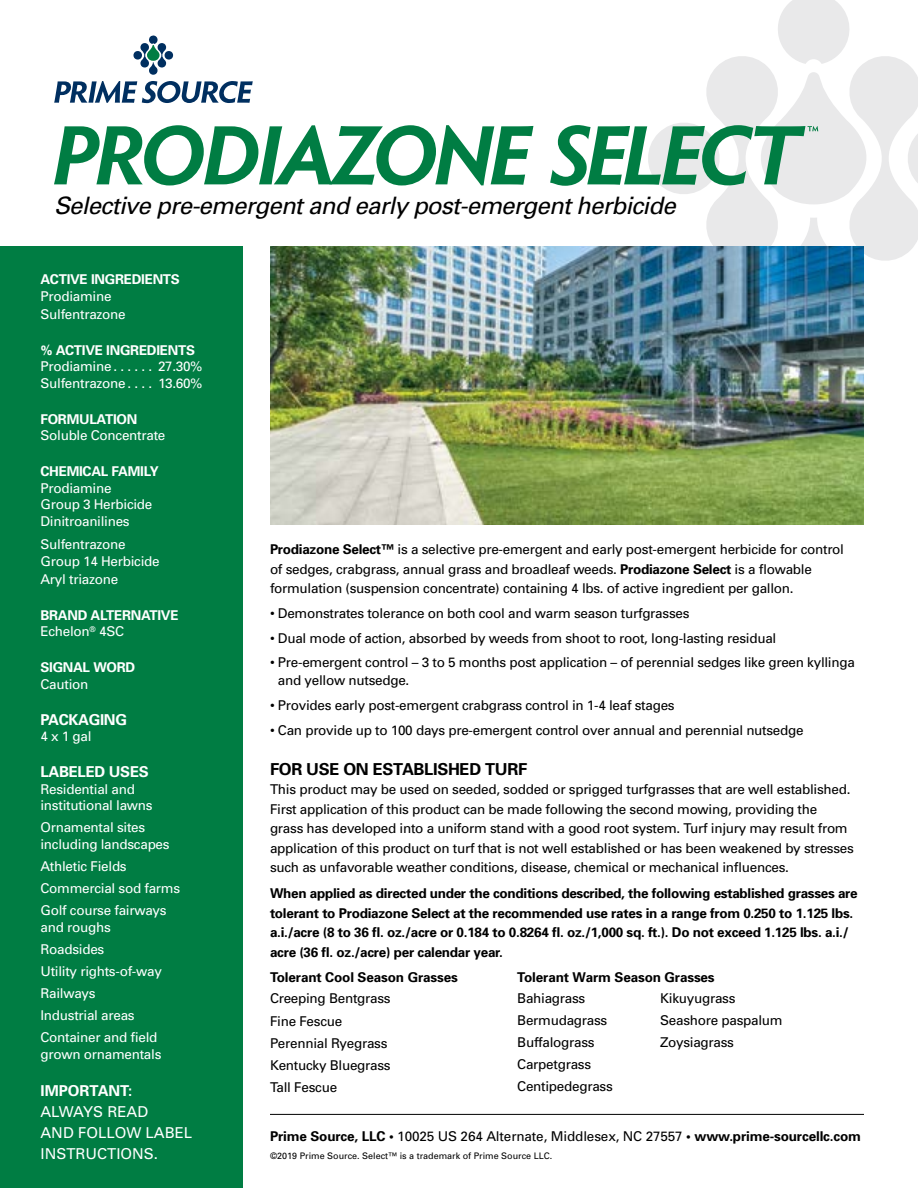
<style>
.page{position:relative;width:918px;height:1188px;background:#fff}
.page>*{position:absolute;margin:0;border:0;box-sizing:border-box;transform-origin:0 0}
.t1{font:italic 24px "Univers";letter-spacing:-.03em;color:#000}
.t2{font:700 16.5px "Univers";letter-spacing:-.02em;color:#000}
.t3{font:15px/21px "Univers";color:#fff}
.t4{font:700 15px "Univers";letter-spacing:-.02em;color:#fff}
.t5{font:700 15px "Univers";color:#fff}
.t6{font:13.5px/22px "Univers";letter-spacing:-.02em;color:#000}
.t7{font:700 13.5px/19.5px "Univers";letter-spacing:-.02em;color:#000}
.t8{font:13.5px/22px "Univers";letter-spacing:-.02em;color:#fff}
.t9{font:700 13.5px/16.5px "Univers";letter-spacing:-.02em;color:#fff}
.t10{font:9px "Univers";color:#000}
.s1{font-weight:400}
.s2{font-weight:700}
</style>
<div class="page">
<div style="left:0;top:246px;width:243px;height:942px;background:#007d43"></div>
<img style="left:270px;top:247px;width:594px;height:278px">
<hr style="left:270px;top:1114px;width:594px;height:1px;background:#000">
<svg style="left:133px;top:36px;width:41px;height:39px"></svg>
<svg style="left:54px;top:81px;width:199px;height:22px"></svg>
<svg style="left:550px;top:0;width:368px;height:321px"></svg>
<svg style="left:54px;top:125px;width:479px;height:60px"></svg>
<h1 class="t1" style="left:54px;top:190px;width:623px">Selective pre-emergent and early post-emergent herbicide</h1>
<p class="t9" style="left:40px;top:271px;width:141px">ACTIVE INGREDIENTS</p>
<p class="t8" style="left:40px;top:287px;width:87px;line-height:18px">Prodiamine<br>Sulfentrazone</p>
<p class="t9" style="left:40px;top:341px;width:156px">% ACTIVE INGREDIENTS</p>
<p class="t8" style="left:40px;top:355px;width:78px">Prodiamine ......</p>
<p class="t8" style="left:158px;top:355px;width:46px">27.30%</p>
<p class="t8" style="left:40px;top:372px;width:91px">Sulfentrazone ....</p>
<p class="t8" style="left:158px;top:372px;width:46px">13.60%</p>
<p class="t9" style="left:40px;top:410px;width:98px">FORMULATION</p>
<p class="t8" style="left:40px;top:424px;width:126px">Soluble Concentrate</p>
<p class="t9" style="left:40px;top:463px;width:120px">CHEMICAL FAMILY</p>
<p class="t8" style="left:40px;top:480px;width:113px;line-height:16.5px">Prodiamine<br>Group 3 Herbicide<br>Dinitroanilines</p>
<p class="t8" style="left:40px;top:536px;width:121px;line-height:16.5px">Sulfentrazone<br>Group 14 Herbicide</p>
<p class="t8" style="left:40px;top:568px;width:79px">Aryl triazone</p>
<p class="t9" style="left:40px;top:606px;width:140px">BRAND ALTERNATIVE<br><span class="s1">Echelon</span><sup>®</sup> <span class="s1">4SC</span></p>
<p class="t9" style="left:40px;top:659px;width:96px">SIGNAL WORD</p>
<p class="t8" style="left:40px;top:673px;width:49px">Caution</p>
<p class="t4" style="left:40px;top:710px;width:88px">PACKAGING</p>
<p class="t8" style="left:40px;top:725px;width:53px">4 x 1 gal</p>
<p class="t4" style="left:40px;top:762px;width:110px">LABELED USES</p>
<p class="t8" style="left:40px;top:780px;width:114px;line-height:16.5px">Residential and institutional lawns</p>
<p class="t8" style="left:40px;top:819px;width:131px;line-height:16.5px">Ornamental sites including landscapes</p>
<p class="t8" style="left:40px;top:855px;width:141px">Athletic Fields<br>Commercial sod farms<br>Golf course fairways</p>
<p class="t8" style="left:40px;top:916px;width:123px">and roughs<br>Roadsides<br>Utility rights-of-way<br>Railways<br>Industrial areas<br>Container and field</p>
<p class="t8" style="left:40px;top:1043px;width:122px">grown ornamentals</p>
<p class="t5" style="left:40px;top:1081px;width:93px">IMPORTANT:</p>
<p class="t3" style="left:40px;top:1101px;width:153px">ALWAYS READ<br>AND FOLLOW LABEL<br>INSTRUCTIONS.</p>
<p class="t6" style="left:270px;top:539px;width:576px;line-height:19.5px"><span class="s2">Prodiazone Select™</span> is a selective pre-emergent and early post-emergent herbicide for control of sedges, crabgrass, annual grass and broadleaf weeds. <span class="s2">Prodiazone Select</span> is a flowable formulation (suspension concentrate) containing 4 lbs. of active ingredient per gallon.</p>
<p class="t6" style="left:270px;top:602px;width:421px">• Demonstrates tolerance on both cool and warm season turfgrasses</p>
<p class="t6" style="left:270px;top:627px;width:508px">• Dual mode of action, absorbed by weeds from shoot to root, long-lasting residual</p>
<p class="t6" style="left:278px;top:653px;width:578px;line-height:18px;text-indent:-8px">• Pre-emergent control – 3 to 5 months post application – of perennial sedges like green kyllinga and yellow nutsedge.</p>
<p class="t6" style="left:270px;top:694px;width:406px">• Provides early post-emergent crabgrass control in 1-4 leaf stages</p>
<p class="t6" style="left:270px;top:719px;width:535px">• Can provide up to 100 days pre-emergent control over annual and perennial nutsedge</p>
<p class="t2" style="left:270px;top:758px;width:259px">FOR USE ON ESTABLISHED TURF</p>
<p class="t6" style="left:270px;top:779px;width:585px;line-height:19.5px">This product may be used on seeded, sodded or sprigged turfgrasses that are well established.<br>First application of this product can be made following the second mowing, providing the grass has developed into a uniform stand with a good root system. Turf injury may result from application of this product on turf that is not well established or has been weakened by stresses such as unfavorable weather conditions, disease, chemical or mechanical influences.</p>
<p class="t7" style="left:270px;top:883px;width:589px">When applied as directed under the conditions described, the following established grasses are tolerant to Prodiazone Select at the recommended use rates in a range from 0.250 to 1.125 lbs. a.i./acre (8 to 36 fl. oz./acre or 0.184 to 0.8264 fl. oz./1,000 sq. ft.). Do not exceed 1.125 lbs. a.i./ acre (36 fl. oz./acre) per calendar year.</p>
<p class="t7" style="left:517px;top:967px;width:199px">Tolerant Warm Season Grasses</p>
<p class="t7" style="left:270px;top:967px;width:189px">Tolerant Cool Season Grasses</p>
<p class="t6" style="left:270px;top:987px;width:122px">Creeping Bentgrass<br>Fine Fescue<br>Perennial Ryegrass<br>Kentucky Bluegrass<br>Tall Fescue</p>
<p class="t6" style="left:517px;top:987px;width:97px">Bahiagrass<br>Bermudagrass<br>Buffalograss<br>Carpetgrass<br>Centipedegrass</p>
<p class="t6" style="left:660px;top:987px;width:124px">Kikuyugrass<br>Seashore paspalum<br>Zoysiagrass</p>
<p class="t7" style="left:270px;top:1126px;width:593px">Prime Source, LLC • <span class="s1">10025 US 264 Alternate, Middlesex, NC 27557</span> • www.prime-sourcellc.com</p>
<p class="t10" style="left:270px;top:1150px;width:284px">©2019 Prime Source. Select™ is a trademark of Prime Source LLC.</p>
</div>
